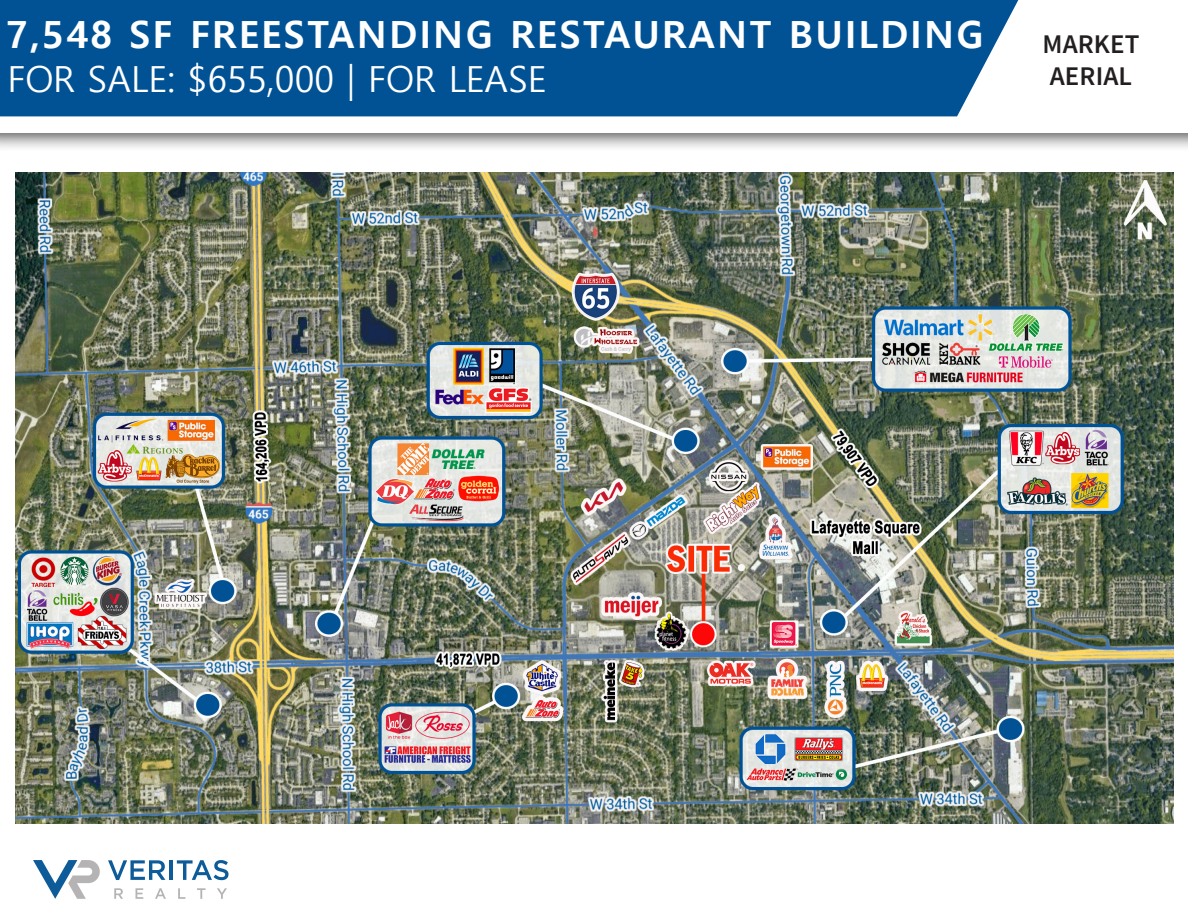
<style>
.page{position:relative;width:1188px;height:918px;background:#fff}
.page>*{position:absolute;margin:0;border:0;box-sizing:border-box;transform-origin:0 0}
.t1{font:700 37.5px "Malgun Gothic";letter-spacing:.06em;color:#fff}
.t2{font:36px "Malgun Gothic";color:#fff}
.t3{font:27px "Source Sans Variable";letter-spacing:.005em;color:#231f20}
</style>
<div class="page">
<div style="left:0;top:0;width:1188px;height:153px;background:#231f20;opacity:.75"></div>
<div style="left:0;top:0;width:1188px;height:132px;background:#fff"></div>
<div style="left:0;top:0;width:1018px;height:116px;background:#005295"></div>
<svg style="left:177px;top:860px;width:52px;height:20px"></svg>
<hr style="left:169px;top:860px;width:4px;height:20px;background:#0d5b99">
<svg style="left:108px;top:860px;width:57px;height:20px"></svg>
<svg style="left:217px;top:888px;width:10px;height:11px"></svg>
<svg style="left:197px;top:888px;width:9px;height:11px"></svg>
<svg style="left:178px;top:888px;width:7px;height:11px"></svg>
<svg style="left:155px;top:888px;width:11px;height:11px"></svg>
<svg style="left:136px;top:888px;width:7px;height:11px"></svg>
<svg style="left:114px;top:888px;width:9px;height:11px"></svg>
<svg style="left:33px;top:860px;width:67px;height:39px"></svg>
<img style="left:16px;top:173px;width:1158px;height:650px">
<p class="t1" style="left:6px;top:12px;width:979px">7,548 SF FREESTANDING RESTAURANT BUILDING</p>
<p class="t2" style="left:8px;top:59px;width:541px">FOR SALE: $655,000 | FOR LEASE</p>
<p class="t3" style="left:1042px;top:27px;width:98px">MARKET</p>
<p class="t3" style="left:1050px;top:60px;width:84px">AERIAL</p>
</div>
